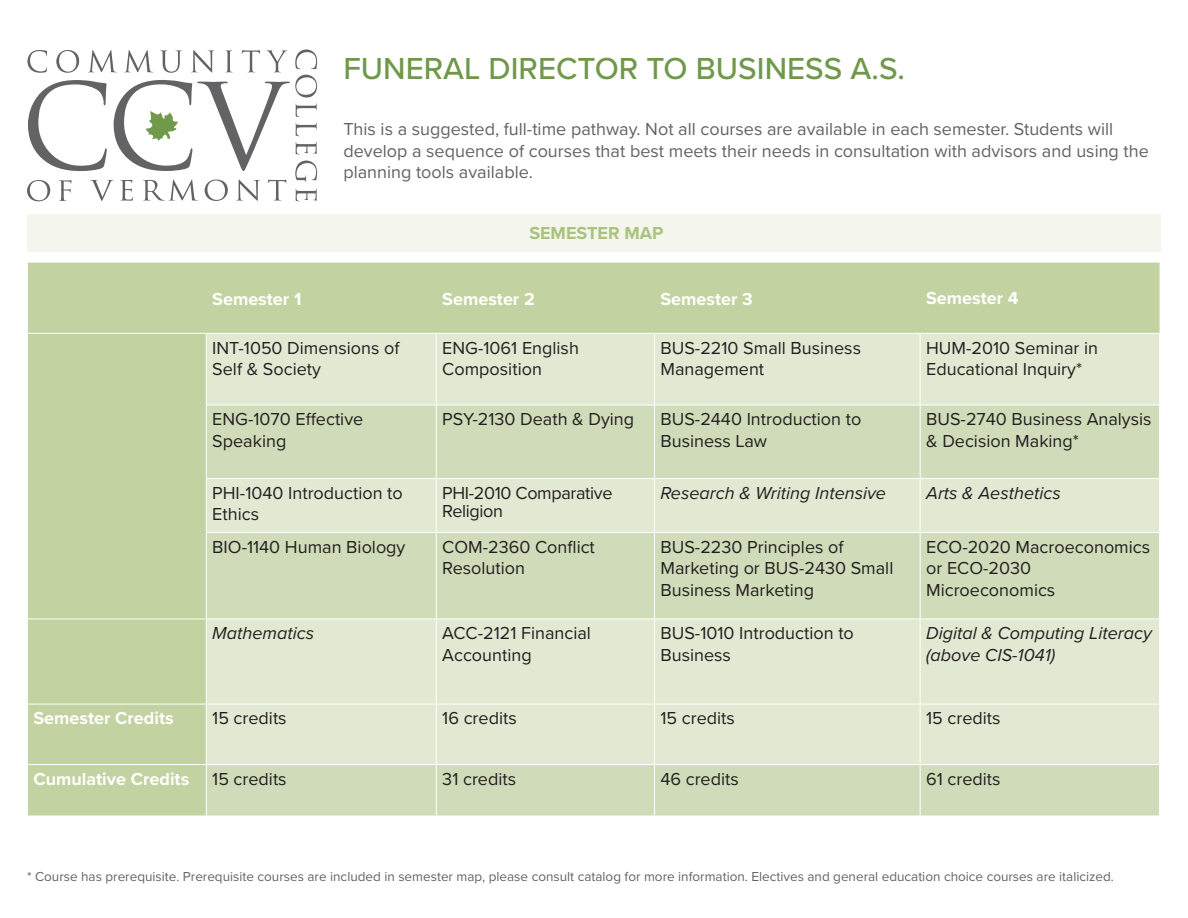
<style>
.page{position:relative;width:1188px;height:918px;background:#fff}
.page>*{position:absolute;margin:0;border:0;box-sizing:border-box;transform-origin:0 0}
.t1{font:500 31.5px "Proxima Nova";color:#70984a}
.Table_content{font:18px/21.6px "Proxima Nova";color:#231f20}
.paragraph{font:18px/21.6px "Proxima Nova";color:#636366}
.Table_content-2{font:italic 18px/21.6px "Proxima Nova";color:#231f20}
.Column_header_p1{font:700 18px "Proxima Nova";color:#fff}
.Table_content-3{font:18px/18px "Proxima Nova";letter-spacing:-.02em;color:#231f20}
.Semester_Map{font:700 18px "Proxima Nova";color:#aac27d}
.Prerequisite{font:13.5px "Proxima Nova";color:#636466}
</style>
<div class="page">
<div style="left:28px;top:263px;width:1132px;height:553px;background:#c2d2a0"></div>
<div style="left:207px;top:334px;width:952px;height:71px;background:#e2e9d3"></div>
<svg style="left:207px;top:406px;width:952px;height:410px;background:#d8e2c5"></svg>
<hr style="left:206px;top:334px;width:1px;height:71px;background:#fff">
<hr style="left:436px;top:334px;width:1px;height:71px;background:#fff">
<hr style="left:654px;top:334px;width:1px;height:71px;background:#fff">
<hr style="left:920px;top:334px;width:1px;height:71px;background:#fff">
<hr style="left:1159px;top:334px;width:1px;height:71px;background:#fff">
<hr style="left:206px;top:405px;width:230px;height:1px;background:#fff">
<hr style="left:206px;top:405px;width:1px;height:73px;background:#fff">
<hr style="left:436px;top:405px;width:218px;height:1px;background:#fff">
<hr style="left:436px;top:405px;width:1px;height:73px;background:#fff">
<hr style="left:654px;top:405px;width:266px;height:1px;background:#fff">
<hr style="left:654px;top:405px;width:1px;height:73px;background:#fff">
<hr style="left:920px;top:405px;width:240px;height:1px;background:#fff">
<hr style="left:920px;top:405px;width:1px;height:73px;background:#fff">
<hr style="left:1159px;top:405px;width:1px;height:73px;background:#fff">
<hr style="left:206px;top:478px;width:230px;height:1px;background:#fff">
<hr style="left:206px;top:479px;width:1px;height:53px;background:#fff">
<hr style="left:436px;top:478px;width:218px;height:1px;background:#fff">
<hr style="left:436px;top:479px;width:1px;height:53px;background:#fff">
<hr style="left:654px;top:478px;width:266px;height:1px;background:#fff">
<hr style="left:654px;top:479px;width:1px;height:53px;background:#fff">
<hr style="left:920px;top:478px;width:240px;height:1px;background:#fff">
<hr style="left:920px;top:479px;width:1px;height:53px;background:#fff">
<hr style="left:1159px;top:479px;width:1px;height:53px;background:#fff">
<hr style="left:206px;top:532px;width:230px;height:1px;background:#fff">
<hr style="left:206px;top:533px;width:1px;height:86px;background:#fff">
<hr style="left:436px;top:532px;width:218px;height:1px;background:#fff">
<hr style="left:436px;top:533px;width:1px;height:86px;background:#fff">
<hr style="left:654px;top:532px;width:266px;height:1px;background:#fff">
<hr style="left:654px;top:533px;width:1px;height:86px;background:#fff">
<hr style="left:920px;top:532px;width:240px;height:1px;background:#fff">
<hr style="left:920px;top:533px;width:1px;height:86px;background:#fff">
<hr style="left:1159px;top:533px;width:1px;height:86px;background:#fff">
<hr style="left:27px;top:619px;width:179px;height:1px;background:#fff">
<hr style="left:206px;top:619px;width:230px;height:1px;background:#fff">
<hr style="left:206px;top:619px;width:1px;height:85px;background:#fff">
<hr style="left:436px;top:619px;width:218px;height:1px;background:#fff">
<hr style="left:436px;top:619px;width:1px;height:85px;background:#fff">
<hr style="left:654px;top:619px;width:266px;height:1px;background:#fff">
<hr style="left:654px;top:619px;width:1px;height:85px;background:#fff">
<hr style="left:920px;top:619px;width:240px;height:1px;background:#fff">
<hr style="left:920px;top:619px;width:1px;height:85px;background:#fff">
<hr style="left:1159px;top:619px;width:1px;height:85px;background:#fff">
<hr style="left:27px;top:704px;width:179px;height:1px;background:#fff">
<hr style="left:206px;top:704px;width:230px;height:1px;background:#fff">
<hr style="left:206px;top:704px;width:1px;height:60px;background:#fff">
<hr style="left:436px;top:704px;width:218px;height:1px;background:#fff">
<hr style="left:436px;top:704px;width:1px;height:60px;background:#fff">
<hr style="left:654px;top:704px;width:266px;height:1px;background:#fff">
<hr style="left:654px;top:704px;width:1px;height:60px;background:#fff">
<hr style="left:920px;top:704px;width:240px;height:1px;background:#fff">
<hr style="left:920px;top:704px;width:1px;height:60px;background:#fff">
<hr style="left:1159px;top:704px;width:1px;height:60px;background:#fff">
<hr style="left:27px;top:764px;width:179px;height:1px;background:#fff">
<hr style="left:206px;top:764px;width:230px;height:1px;background:#fff">
<hr style="left:206px;top:765px;width:1px;height:51px;background:#fff">
<hr style="left:436px;top:764px;width:218px;height:1px;background:#fff">
<hr style="left:436px;top:765px;width:1px;height:51px;background:#fff">
<hr style="left:654px;top:764px;width:266px;height:1px;background:#fff">
<hr style="left:654px;top:765px;width:1px;height:51px;background:#fff">
<hr style="left:920px;top:764px;width:240px;height:1px;background:#fff">
<hr style="left:920px;top:765px;width:1px;height:51px;background:#fff">
<hr style="left:1159px;top:765px;width:1px;height:51px;background:#fff">
<hr style="left:27px;top:333px;width:179px;height:1px;background:#fff">
<hr style="left:206px;top:333px;width:230px;height:1px;background:#fff">
<hr style="left:436px;top:333px;width:218px;height:1px;background:#fff">
<hr style="left:654px;top:333px;width:266px;height:1px;background:#fff">
<hr style="left:920px;top:333px;width:240px;height:1px;background:#fff">
<div style="left:27px;top:214px;width:1134px;height:38px;background:#f4f6ed"></div>
<svg style="left:27px;top:50px;width:290px;height:151px"></svg>
<p class="t1" style="left:343px;top:45px;width:563px">FUNERAL DIRECTOR TO BUSINESS A.S.</p>
<p class="paragraph" style="left:343px;top:118px;width:807px">This is a suggested, full-time pathway. Not all courses are available in each semester. Students will develop a sequence of courses that best meets their needs in consultation with advisors and using the planning tools available.</p>
<p class="Semester_Map" style="left:529px;top:219px;width:135px">SEMESTER MAP</p>
<p class="Column_header_p1" style="left:212px;top:285px;width:91px">Semester 1</p>
<p class="Column_header_p1" style="left:442px;top:285px;width:94px">Semester 2</p>
<p class="Column_header_p1" style="left:660px;top:285px;width:94px">Semester 3</p>
<p class="Column_header_p1" style="left:926px;top:285px;width:94px">Semester 4</p>
<p class="Table_content" style="left:212px;top:336px;width:189px">INT-1050 Dimensions of<br>Self &amp; Society</p>
<p class="Table_content" style="left:442px;top:336px;width:138px">ENG-1061 English<br>Composition</p>
<p class="Table_content" style="left:660px;top:336px;width:202px">BUS-2210 Small Business<br>Management</p>
<p class="Table_content" style="left:926px;top:336px;width:173px">HUM-2010 Seminar in</p>
<p class="Table_content" style="left:926px;top:358px;width:158px">Educational Inquiry*</p>
<p class="Table_content" style="left:212px;top:408px;width:153px">ENG-1070 Effective<br>Speaking</p>
<p class="Table_content" style="left:442px;top:408px;width:193px">PSY-2130 Death &amp; Dying</p>
<p class="Table_content" style="left:660px;top:408px;width:202px">BUS-2440 Introduction to<br>Business Law</p>
<p class="Table_content" style="left:926px;top:408px;width:227px">BUS-2740 Business Analysis &amp; Decision Making*</p>
<p class="Table_content" style="left:212px;top:481px;width:192px">PHI-1040 Introduction to<br>Ethics</p>
<p class="Table_content-3" style="left:442px;top:483px;width:172px">PHI-2010 Comparative<br>Religion</p>
<p class="Table_content-2" style="left:660px;top:481px;width:227px">Research &amp; Writing Intensive</p>
<p class="Table_content-2" style="left:926px;top:481px;width:136px">Arts &amp; Aesthetics</p>
<p class="Table_content" style="left:212px;top:535px;width:195px">BIO-1140 Human Biology</p>
<p class="Table_content" style="left:442px;top:535px;width:154px">COM-2360 Conflict<br>Resolution</p>
<p class="Table_content" style="left:660px;top:535px;width:234px">BUS-2230 Principles of<br>Marketing or BUS-2430 Small<br>Business Marketing</p>
<p class="Table_content" style="left:926px;top:535px;width:226px">ECO-2020 Macroeconomics or ECO-2030<br>Microeconomics</p>
<p class="Table_content-2" style="left:212px;top:622px;width:103px">Mathematics</p>
<p class="Table_content" style="left:442px;top:622px;width:150px">ACC-2121 Financial<br>Accounting</p>
<p class="Table_content" style="left:660px;top:622px;width:195px">BUS-1010 Introduction to<br>Business</p>
<p class="Table_content-2" style="left:926px;top:622px;width:227px">Digital &amp; Computing Literacy (above CIS-1041)</p>
<p class="Column_header_p1" style="left:33px;top:705px;width:142px">Semester Credits</p>
<p class="Table_content" style="left:212px;top:707px;width:76px">15 credits</p>
<p class="Table_content" style="left:442px;top:707px;width:76px">16 credits</p>
<p class="Table_content" style="left:660px;top:707px;width:76px">15 credits</p>
<p class="Table_content" style="left:926px;top:707px;width:76px">15 credits</p>
<p class="Column_header_p1" style="left:33px;top:765px;width:157px">Cumulative Credits</p>
<p class="Table_content" style="left:212px;top:767px;width:76px">15 credits</p>
<p class="Table_content" style="left:442px;top:767px;width:75px">31 credits</p>
<p class="Table_content" style="left:660px;top:767px;width:80px">46 credits</p>
<p class="Table_content" style="left:926px;top:767px;width:76px">61 credits</p>
<p class="Prerequisite" style="left:27px;top:866px;width:1089px">* Course has prerequisite. Prerequisite courses are included in semester map, please consult catalog for more information. Electives and general education choice courses are italicized.</p>
</div>
